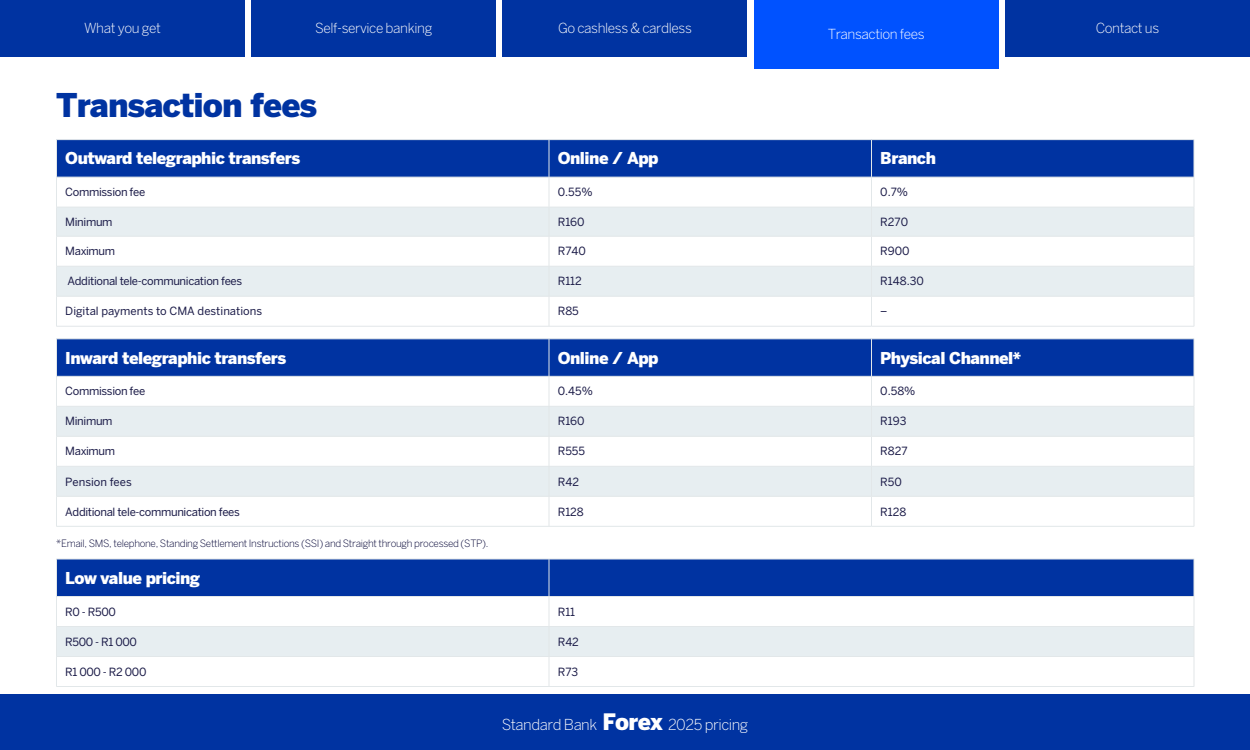
<style>
.page{position:relative;width:1250px;height:750px;background:#fff}
.page>*{position:absolute;margin:0;border:0;box-sizing:border-box;transform-origin:0 0}
.t1{font:900 32.5px "Benton Sans";letter-spacing:-.03em;color:#0033a1}
.t2{font:900 16.25px "Benton Sans";letter-spacing:-.03em;color:#fff}
.t3{font:300 15px "Benton Sans";letter-spacing:-.03em;color:#fff}
.t4{font:300 13.75px "Benton Sans";letter-spacing:-.03em;color:#fff}
.t5{font:11.25px "Benton Sans";letter-spacing:-.03em;color:#1a1a47}
.t6{font:11.25px "Benton Sans";color:#1a1a47}
.t7{font:300 10px "Benton Sans";letter-spacing:-.03em;color:#003}
.s1{font-weight:900;font-size:22.5px}
</style>
<div class="page">
<div style="left:0;top:694px;width:1250px;height:56px;background:#0033a1"></div>
<div style="left:57px;top:140px;width:1137px;height:37px;background:#0033a1"></div>
<svg style="left:57px;top:208px;width:1137px;height:88px;fill:#e7eef1"></svg>
<hr style="left:56px;top:177px;width:1px;height:30px;background:#e2e7e9">
<hr style="left:549px;top:177px;width:1px;height:30px;background:#e2e7e9">
<hr style="left:871px;top:177px;width:1px;height:30px;background:#e2e7e9">
<hr style="left:1194px;top:177px;width:1px;height:30px;background:#e2e7e9">
<hr style="left:56px;top:207px;width:493px;height:1px;background:#e2e7e9">
<svg style="left:56px;top:208px;width:1px;height:28px"></svg>
<hr style="left:549px;top:207px;width:323px;height:1px;background:#e2e7e9">
<svg style="left:549px;top:208px;width:1px;height:28px"></svg>
<hr style="left:872px;top:207px;width:322px;height:1px;background:#e2e7e9">
<svg style="left:871px;top:208px;width:1px;height:28px"></svg>
<svg style="left:1194px;top:207px;width:1px;height:29px"></svg>
<hr style="left:56px;top:236px;width:493px;height:1px;background:#e2e7e9">
<hr style="left:56px;top:236px;width:1px;height:30px;background:#e2e7e9">
<hr style="left:549px;top:236px;width:323px;height:1px;background:#e2e7e9">
<hr style="left:549px;top:236px;width:1px;height:30px;background:#e2e7e9">
<hr style="left:872px;top:236px;width:322px;height:1px;background:#e2e7e9">
<hr style="left:871px;top:236px;width:1px;height:30px;background:#e2e7e9">
<hr style="left:1194px;top:236px;width:1px;height:30px;background:#e2e7e9">
<hr style="left:56px;top:266px;width:493px;height:1px;background:#e2e7e9">
<hr style="left:56px;top:266px;width:1px;height:30px;background:#e2e7e9">
<hr style="left:549px;top:266px;width:323px;height:1px;background:#e2e7e9">
<hr style="left:549px;top:266px;width:1px;height:30px;background:#e2e7e9">
<hr style="left:872px;top:266px;width:322px;height:1px;background:#e2e7e9">
<hr style="left:871px;top:266px;width:1px;height:30px;background:#e2e7e9">
<hr style="left:1194px;top:266px;width:1px;height:30px;background:#e2e7e9">
<hr style="left:56px;top:296px;width:493px;height:1px;background:#e2e7e9">
<hr style="left:56px;top:296px;width:1px;height:30px;background:#e2e7e9">
<hr style="left:549px;top:296px;width:323px;height:1px;background:#e2e7e9">
<hr style="left:549px;top:296px;width:1px;height:30px;background:#e2e7e9">
<hr style="left:872px;top:296px;width:322px;height:1px;background:#e2e7e9">
<hr style="left:871px;top:296px;width:1px;height:30px;background:#e2e7e9">
<hr style="left:1194px;top:296px;width:1px;height:30px;background:#e2e7e9">
<hr style="left:56px;top:326px;width:493px;height:1px;background:#e2e7e9">
<hr style="left:549px;top:326px;width:323px;height:1px;background:#e2e7e9">
<hr style="left:872px;top:326px;width:322px;height:1px;background:#e2e7e9">
<hr style="left:56px;top:140px;width:1px;height:37px;background:#e2e7e9">
<hr style="left:56px;top:139px;width:493px;height:1px;background:#e2e7e9">
<hr style="left:549px;top:139px;width:323px;height:1px;background:#e2e7e9">
<hr style="left:872px;top:139px;width:322px;height:1px;background:#e2e7e9">
<hr style="left:549px;top:140px;width:1px;height:37px;background:#e2e7e9">
<hr style="left:871px;top:140px;width:1px;height:37px;background:#e2e7e9">
<hr style="left:1194px;top:140px;width:1px;height:37px;background:#e2e7e9">
<hr style="left:56px;top:177px;width:493px;height:1px;background:#e2e7e9">
<hr style="left:549px;top:177px;width:323px;height:1px;background:#e2e7e9">
<hr style="left:872px;top:177px;width:322px;height:1px;background:#e2e7e9">
<div style="left:57px;top:560px;width:1137px;height:36px;background:#0033a1"></div>
<svg style="left:56px;top:597px;width:1139px;height:89px"></svg>
<hr style="left:56px;top:686px;width:493px;height:1px;background:#e2e7e9">
<hr style="left:549px;top:686px;width:645px;height:1px;background:#e2e7e9">
<hr style="left:56px;top:559px;width:493px;height:1px;background:#e2e7e9">
<hr style="left:56px;top:559px;width:1px;height:37px;background:#e2e7e9">
<hr style="left:56px;top:596px;width:493px;height:1px;background:#e2e7e9">
<hr style="left:549px;top:559px;width:645px;height:1px;background:#e2e7e9">
<hr style="left:549px;top:559px;width:1px;height:37px;background:#e2e7e9">
<hr style="left:1194px;top:559px;width:1px;height:37px;background:#e2e7e9">
<hr style="left:549px;top:596px;width:645px;height:1px;background:#e2e7e9">
<div style="left:57px;top:340px;width:1137px;height:36px;background:#0033a1"></div>
<svg style="left:57px;top:407px;width:1137px;height:89px;fill:#e7eef1"></svg>
<hr style="left:56px;top:406px;width:493px;height:1px;background:#e2e7e9">
<hr style="left:549px;top:406px;width:323px;height:1px;background:#e2e7e9">
<hr style="left:872px;top:406px;width:322px;height:1px;background:#e2e7e9">
<hr style="left:56px;top:436px;width:493px;height:1px;background:#e2e7e9">
<hr style="left:549px;top:436px;width:323px;height:1px;background:#e2e7e9">
<hr style="left:872px;top:436px;width:322px;height:1px;background:#e2e7e9">
<hr style="left:56px;top:466px;width:493px;height:1px;background:#e2e7e9">
<hr style="left:549px;top:466px;width:323px;height:1px;background:#e2e7e9">
<hr style="left:872px;top:466px;width:322px;height:1px;background:#e2e7e9">
<hr style="left:56px;top:496px;width:493px;height:1px;background:#e2e7e9">
<svg style="left:56px;top:377px;width:1px;height:149px"></svg>
<hr style="left:549px;top:496px;width:323px;height:1px;background:#e2e7e9">
<svg style="left:549px;top:377px;width:1px;height:149px"></svg>
<hr style="left:872px;top:496px;width:322px;height:1px;background:#e2e7e9">
<svg style="left:871px;top:377px;width:1px;height:149px"></svg>
<svg style="left:1194px;top:377px;width:1px;height:149px"></svg>
<hr style="left:56px;top:526px;width:493px;height:1px;background:#e2e7e9">
<hr style="left:549px;top:526px;width:323px;height:1px;background:#e2e7e9">
<hr style="left:872px;top:526px;width:322px;height:1px;background:#e2e7e9">
<hr style="left:56px;top:339px;width:1px;height:37px;background:#e2e7e9">
<hr style="left:56px;top:339px;width:493px;height:1px;background:#e2e7e9">
<hr style="left:549px;top:339px;width:323px;height:1px;background:#e2e7e9">
<hr style="left:872px;top:339px;width:322px;height:1px;background:#e2e7e9">
<hr style="left:549px;top:339px;width:1px;height:37px;background:#e2e7e9">
<hr style="left:871px;top:339px;width:1px;height:37px;background:#e2e7e9">
<hr style="left:1194px;top:339px;width:1px;height:37px;background:#e2e7e9">
<hr style="left:56px;top:376px;width:493px;height:1px;background:#e2e7e9">
<hr style="left:549px;top:376px;width:323px;height:1px;background:#e2e7e9">
<hr style="left:872px;top:376px;width:322px;height:1px;background:#e2e7e9">
<div style="left:0;top:0;width:245px;height:56px;background:#0033a1"></div>
<div style="left:251px;top:0;width:245px;height:56px;background:#0033a1"></div>
<div style="left:1005px;top:0;width:245px;height:56px;background:#0033a1"></div>
<div style="left:502px;top:0;width:245px;height:56px;background:#0033a1"></div>
<div style="left:754px;top:0;width:245px;height:69px;background:#0052ff"></div>
<p class="t4" style="left:84px;top:20px;width:78px">What you get</p>
<p class="t4" style="left:315px;top:20px;width:119px">Self-service banking</p>
<p class="t4" style="left:558px;top:20px;width:135px">Go cashless &amp; cardless</p>
<p class="t4" style="left:828px;top:20px;width:99px">Transaction fees</p>
<p class="t4" style="left:1096px;top:20px;width:65px">Contact us</p>
<h1 class="t1" style="left:56px;top:86px;width:263px">Transaction fees</h1>
<h2 class="t2" style="left:65px;top:149px;width:237px">Outward telegraphic transfers</h2>
<h2 class="t2" style="left:558px;top:149px;width:102px">Online / App</h2>
<h2 class="t2" style="left:880px;top:149px;width:57px">Branch</h2>
<p class="t5" style="left:65px;top:186px;width:81px">Commission fee</p>
<p class="t5" style="left:558px;top:186px;width:36px">0.55%</p>
<p class="t5" style="left:880px;top:186px;width:29px">0.7%</p>
<p class="t5" style="left:65px;top:215px;width:49px">Minimum</p>
<p class="t5" style="left:558px;top:215px;width:28px">R160</p>
<p class="t5" style="left:880px;top:215px;width:29px">R270</p>
<p class="t5" style="left:65px;top:245px;width:51px">Maximum</p>
<p class="t5" style="left:558px;top:245px;width:30px">R740</p>
<p class="t5" style="left:880px;top:245px;width:31px">R900</p>
<p class="t5" style="left:68px;top:275px;width:176px">Additional tele-communication fees</p>
<p class="t5" style="left:558px;top:275px;width:26px">R112</p>
<p class="t5" style="left:880px;top:275px;width:45px">R148.30</p>
<p class="t6" style="left:65px;top:305px;width:198px">Digital payments to CMA destinations</p>
<p class="t5" style="left:558px;top:305px;width:23px">R85</p>
<p class="t5" style="left:880px;top:305px;width:9px">–</p>
<h2 class="t2" style="left:65px;top:348px;width:223px">Inward telegraphic transfers</h2>
<h2 class="t2" style="left:558px;top:348px;width:102px">Online / App</h2>
<h2 class="t2" style="left:880px;top:348px;width:142px">Physical Channel*</h2>
<p class="t5" style="left:65px;top:385px;width:81px">Commission fee</p>
<p class="t5" style="left:558px;top:385px;width:37px">0.45%</p>
<p class="t5" style="left:880px;top:385px;width:37px">0.58%</p>
<p class="t5" style="left:65px;top:415px;width:49px">Minimum</p>
<p class="t5" style="left:558px;top:415px;width:28px">R160</p>
<p class="t5" style="left:880px;top:415px;width:28px">R193</p>
<p class="t5" style="left:65px;top:445px;width:51px">Maximum</p>
<p class="t5" style="left:558px;top:445px;width:29px">R555</p>
<p class="t5" style="left:880px;top:445px;width:29px">R827</p>
<p class="t6" style="left:65px;top:475px;width:68px">Pension fees</p>
<p class="t5" style="left:558px;top:475px;width:23px">R42</p>
<p class="t5" style="left:880px;top:475px;width:23px">R50</p>
<p class="t5" style="left:65px;top:505px;width:176px">Additional tele-communication fees</p>
<p class="t5" style="left:558px;top:505px;width:28px">R128</p>
<p class="t5" style="left:880px;top:505px;width:28px">R128</p>
<p class="t7" style="left:56px;top:537px;width:434px">*Email, SMS, telephone, Standing Settlement Instructions (SSI) and Straight through processed (STP).</p>
<h2 class="t2" style="left:65px;top:568px;width:137px">Low value pricing</h2>
<p class="t5" style="left:65px;top:605px;width:52px">R0 - R500</p>
<p class="t5" style="left:558px;top:605px;width:19px">R11</p>
<p class="t5" style="left:65px;top:635px;width:73px">R500 - R1 000</p>
<p class="t5" style="left:558px;top:635px;width:23px">R42</p>
<p class="t5" style="left:65px;top:665px;width:83px">R1 000 - R2 000</p>
<p class="t5" style="left:558px;top:665px;width:22px">R73</p>
<h3 class="t3" style="left:502px;top:716px;width:248px">Standard Bank <span class="s1">Forex</span> 2025 pricing</h3>
</div>
